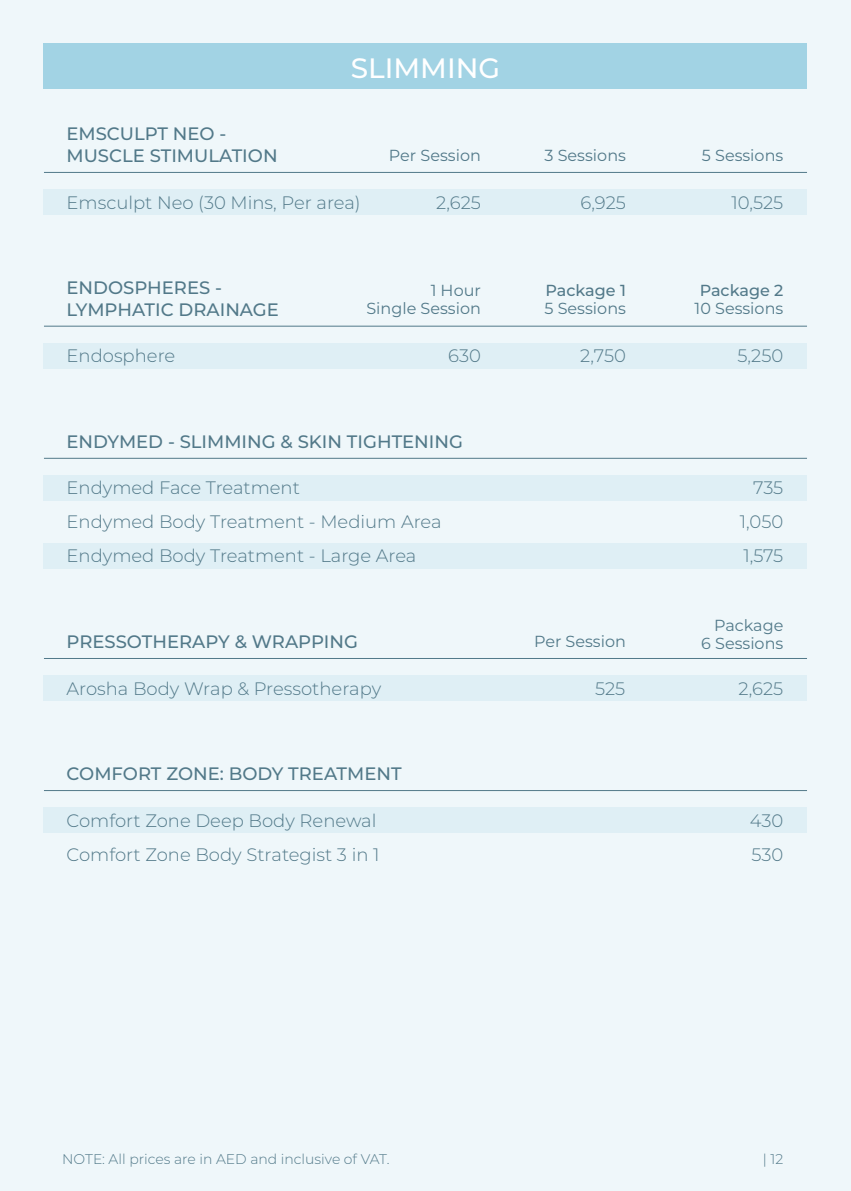
<style>
.page{position:relative;width:851px;height:1191px;background:#fff}
.page>*{position:absolute;margin:0;border:0;box-sizing:border-box;transform-origin:0 0}
.t1{font:500 28px "Montserrat";color:#fff}
.t2{font:300 18px/34px "Montserrat";color:#527989}
.t3{font:500 18px/22px "Montserrat";color:#527989}
.t4{font:16px/18px "Montserrat";color:#527989;text-align:right}
.t5{font:500 16px "Montserrat";letter-spacing:-.005em;color:#527989}
.t6{font:300 14px "Montserrat";color:#527989}
</style>
<div class="page">
<div style="left:0;top:0;width:850px;height:1191px;background:#eff7fa"></div>
<div style="left:44px;top:44px;width:762px;height:45px;background:#a2d3e4"></div>
<div style="left:44px;top:189px;width:762px;height:26px;background:#dfeff5"></div>
<hr style="left:44px;top:172px;width:762px;height:1px;background:#527989">
<div style="left:44px;top:343px;width:762px;height:26px;background:#dfeff5"></div>
<hr style="left:44px;top:326px;width:762px;height:1px;background:#527989">
<div style="left:44px;top:475px;width:762px;height:26px;background:#dfeff5"></div>
<div style="left:44px;top:543px;width:762px;height:26px;background:#dfeff5"></div>
<hr style="left:44px;top:458px;width:762px;height:1px;background:#527989">
<div style="left:44px;top:807px;width:762px;height:26px;background:#dfeff5"></div>
<hr style="left:44px;top:790px;width:762px;height:1px;background:#527989">
<div style="left:44px;top:675px;width:762px;height:26px;background:#dfeff5"></div>
<hr style="left:44px;top:658px;width:762px;height:1px;background:#527989">
<h1 class="t1" style="left:351px;top:48px;width:151px">SLIMMING</h1>
<p class="t3" style="left:66px;top:122px;width:212px">EMSCULPT NEO -<br>MUSCLE STIMULATION</p>
<p class="t2" style="left:67px;top:184px;width:295px">Emsculpt Neo (30 Mins, Per area)</p>
<p class="t2" style="left:731px;top:184px;width:53px">10,525</p>
<p class="t4" style="left:389px;top:146px;width:93px">Per Session</p>
<p class="t2" style="left:436px;top:184px;width:46px">2,625</p>
<p class="t4" style="left:544px;top:146px;width:83px">3 Sessions</p>
<p class="t4" style="left:701px;top:146px;width:83px">5 Sessions</p>
<p class="t2" style="left:580px;top:184px;width:47px">6,925</p>
<p class="t3" style="left:66px;top:276px;width:214px">ENDOSPHERES -<br>LYMPHATIC DRAINAGE</p>
<p class="t5" style="left:699px;top:279px;width:85px">Package 2</p>
<p class="t5" style="left:545px;top:279px;width:82px">Package 1</p>
<p class="t4" style="left:544px;top:298px;width:83px">5 Sessions</p>
<p class="t2" style="left:580px;top:338px;width:47px">2,750</p>
<p class="t4" style="left:366px;top:280px;width:116px">1 Hour<br>Single Session</p>
<p class="t2" style="left:448px;top:338px;width:34px">630</p>
<p class="t4" style="left:694px;top:298px;width:90px">10 Sessions</p>
<p class="t2" style="left:66px;top:338px;width:110px">Endosphere</p>
<p class="t2" style="left:737px;top:338px;width:47px">5,250</p>
<p class="t3" style="left:66px;top:430px;width:398px">ENDYMED - SLIMMING &amp; SKIN TIGHTENING</p>
<p class="t2" style="left:66px;top:470px;width:376px">Endymed Face Treatment<br>Endymed Body Treatment - Medium Area<br>Endymed Body Treatment - Large Area</p>
<p class="t2" style="left:739px;top:470px;width:45px;text-align:justify;text-indent:13px">735<br>1,050<br>1,575</p>
<p class="t4" style="left:701px;top:615px;width:84px">Package<br>6 Sessions</p>
<p class="t4" style="left:534px;top:631px;width:93px">Per Session</p>
<p class="t3" style="left:66px;top:630px;width:293px">PRESSOTHERAPY &amp; WRAPPING</p>
<p class="t2" style="left:66px;top:670px;width:316px">Arosha Body Wrap &amp; Pressotherapy</p>
<p class="t2" style="left:595px;top:670px;width:32px">525</p>
<p class="t2" style="left:738px;top:670px;width:46px">2,625</p>
<p class="t3" style="left:66px;top:762px;width:336px">COMFORT ZONE: BODY TREATMENT</p>
<p class="t2" style="left:66px;top:802px;width:314px">Comfort Zone Deep Body Renewal<br>Comfort Zone Body Strategist 3 in 1</p>
<p class="t2" style="left:749px;top:802px;width:35px">430<br>530</p>
<p class="t6" style="left:62px;top:1149px;width:328px">NOTE: All prices are in AED and inclusive of VAT.</p>
<p class="t6" style="left:762px;top:1149px;width:22px">| 12</p>
</div>
